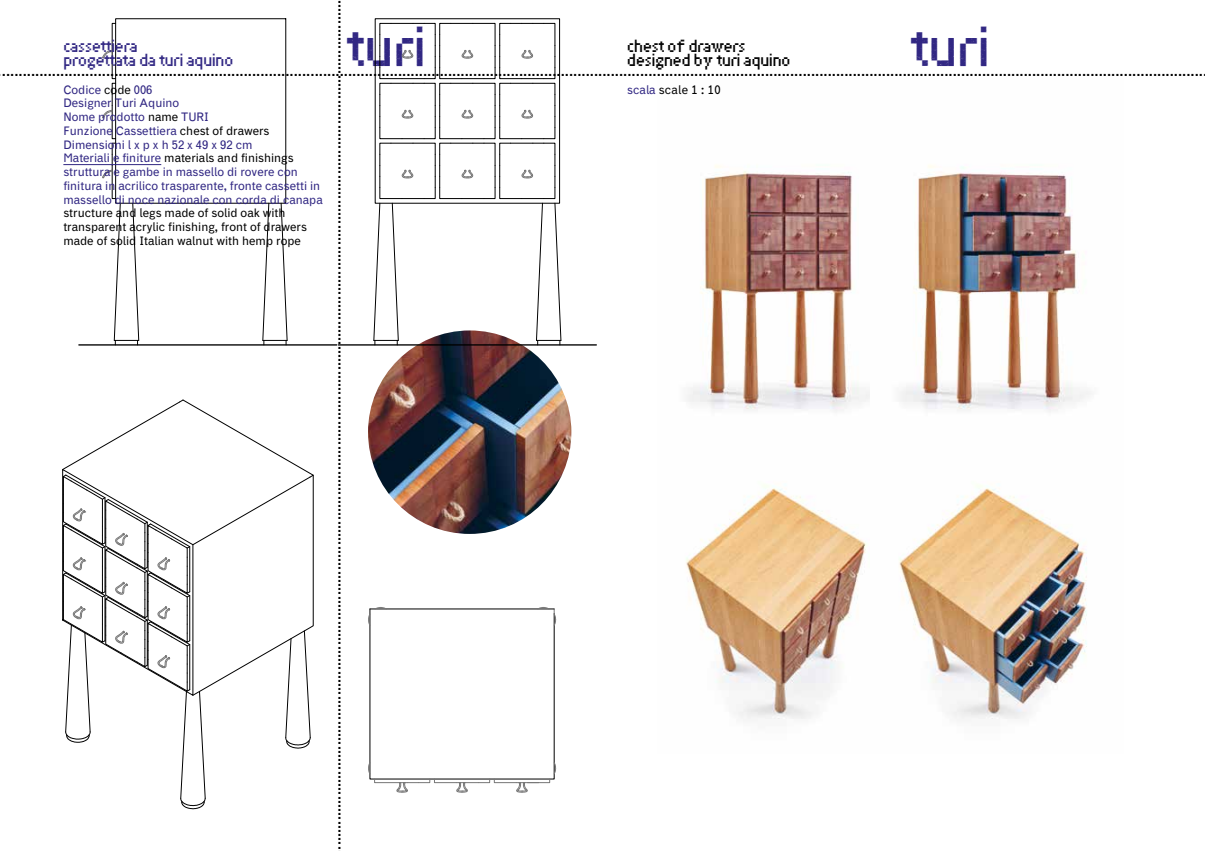
<style>
.page{position:relative;width:1205px;height:851px;background:#fff}
.page>*{position:absolute;margin:0;border:0;box-sizing:border-box;transform-origin:0 0}
.t1{font:40px "DF ABIT";letter-spacing:.02em;color:#312783}
.t2{font:700 15px "Akzidenz Grotesk";color:#000}
.t3{font:12.5px/13.8px "DF Dejavu Pro";color:#312783}
.t4{font:12.5px/13.8px "DF Dejavu Pro";color:#000}
.t5{font:12.5px/13.8px "DF ABIT";color:#000}
.t6{font:12.5px/13.8px "DF ABIT";color:#312783}
.t7{font:12.5px "DF Dejavu Pro";letter-spacing:.02em;color:#000}
.s1{color:#312783}
.s2{color:#000}
</style>
<div class="page">
<svg style="left:102px;top:18px;width:186px;height:326px"></svg>
<hr style="left:79px;top:344px;width:258px;height:1px;background:#000">
<svg style="left:62px;top:399px;width:252px;height:410px"></svg>
<img style="left:687px;top:165px;width:183px;height:247px">
<img style="left:686px;top:484px;width:181px;height:235px">
<img style="left:900px;top:165px;width:191px;height:247px">
<img style="left:899px;top:484px;width:188px;height:235px">
<hr style="left:63px;top:164px;width:98px;height:1px;background:#312783">
<img style="left:368px;top:330px;width:203px;height:204px;border-radius:102px">
<hr style="left:338px;top:344px;width:258px;height:1px;background:#000">
<svg style="left:373px;top:23px;width:188px;height:322px"></svg>
<svg style="left:368px;top:607px;width:188px;height:185px"></svg>
<p class="t2" style="left:338px;top:411px;width:6px">............................................................................................................................................................................................................</p>
<h1 class="t1" style="left:347px;top:15px;width:79px">turi</h1>
<h1 class="t1" style="left:911px;top:15px;width:80px">turi</h1>
<p class="t6" style="left:63px;top:40px;width:171px">cassettiera<br>progettata da turi aquino</p>
<p class="t5" style="left:627px;top:40px;width:165px">chest of drawers designed by turi aquino</p>
<p class="t7" style="left:627px;top:81px;width:95px"><span class="s1">scala</span> scale 1 : 10</p>
<p class="t2" style="left:2px;top:62px;width:1202px">................................................................................................................................................................................................................................................................................................</p>
<p class="t3" style="left:63px;top:82px;width:261px">Codice <span class="s2">code</span> 006<br>Designer Turi Aquino<br>Nome prodotto <span class="s2">name</span> TURI<br>Funzione Cassettiera <span class="s2">chest of drawers </span>Dimensioni l x p x h 52 x 49 x 92 cm<br>Materiali e finiture <span class="s2">materials and finishings </span>struttura e gambe in massello di rovere con finitura in acrilico trasparente, fronte cassetti in massello di noce nazionale con corda di canapa</p>
<p class="t4" style="left:63px;top:206px;width:245px">structure and legs made of solid oak with transparent acrylic finishing, front of drawers made of solid Italian walnut with hemp rope</p>
</div>
